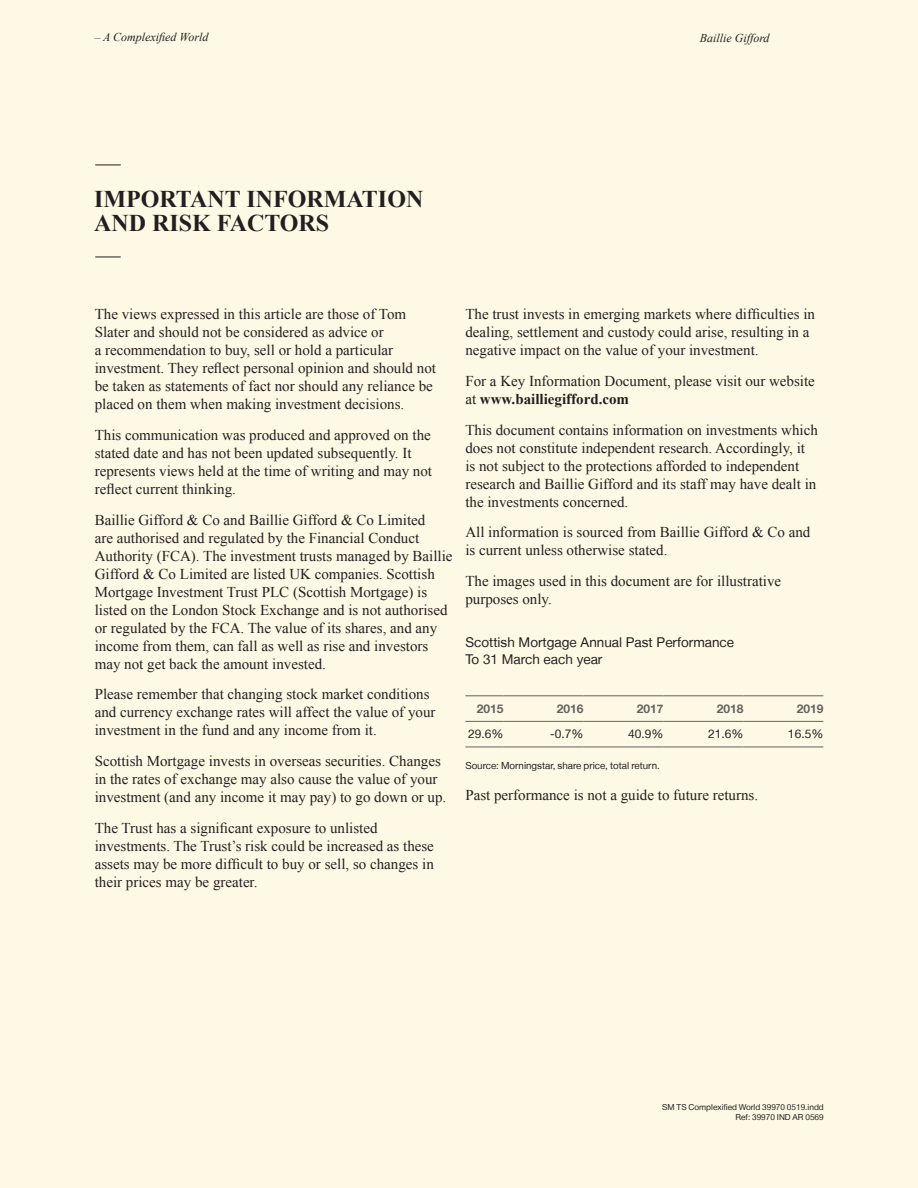
<style>
.page{position:relative;width:918px;height:1188px;background:#fef9e5}
.page>*{position:absolute;margin:0;border:0;box-sizing:border-box;transform-origin:0 0}
.t1{font:700 24px/24px "Times New Roman";color:#231f20}
.t2{font:15px/18px "Times New Roman";color:#231f20}
.t3{font:13.5px/17.2px "Helvetica Neue LT";color:#231f20}
.t4{font:italic 12px "Times New Roman";color:#231f20}
.t5{font:12px "Helvetica Neue LT";color:#231f20}
.t6{font:700 12px "Helvetica Neue LT";color:#626360}
.t7{font:9.75px "Helvetica Neue LT";color:#231f20}
.t8{font:8.25px/9.8px "Helvetica Neue LT";color:#231f20;text-align:right}
.s1{font-weight:700}
</style>
<div class="page">
<svg style="left:95px;top:165px;width:26px;height:1px"></svg>
<svg style="left:95px;top:257px;width:26px;height:1px"></svg>
<hr style="left:465px;top:747px;width:39px;height:1px;background:#626360">
<hr style="left:504px;top:747px;width:80px;height:1px;background:#626360">
<hr style="left:584px;top:747px;width:80px;height:1px;background:#626360">
<hr style="left:664px;top:747px;width:79px;height:1px;background:#626360">
<hr style="left:743px;top:747px;width:80px;height:1px;background:#626360">
<hr style="left:465px;top:696px;width:39px;height:1px;background:#626360">
<hr style="left:504px;top:696px;width:80px;height:1px;background:#626360">
<hr style="left:584px;top:696px;width:80px;height:1px;background:#626360">
<hr style="left:664px;top:696px;width:79px;height:1px;background:#626360">
<hr style="left:743px;top:696px;width:80px;height:1px;background:#626360">
<hr style="left:465px;top:721px;width:39px;height:1px;background:#626360">
<hr style="left:504px;top:721px;width:80px;height:1px;background:#626360">
<hr style="left:584px;top:721px;width:80px;height:1px;background:#626360">
<hr style="left:664px;top:721px;width:79px;height:1px;background:#626360">
<hr style="left:743px;top:721px;width:80px;height:1px;background:#626360">
<p class="t4" style="left:94px;top:29px;width:116px">– A Complexified World</p>
<p class="t4" style="left:700px;top:30px;width:71px">Baillie Gifford</p>
<h1 class="t1" style="left:94px;top:186px;width:331px">IMPORTANT INFORMATION<br>AND RISK FACTORS</h1>
<p class="t2" style="left:95px;top:305px;width:343px">The views expressed in this article are those of Tom Slater and should not be considered as advice or<br>a recommendation to buy, sell or hold a particular investment. They reflect personal opinion and should not be taken as statements of fact nor should any reliance be placed on them when making investment decisions.</p>
<p class="t2" style="left:95px;top:426px;width:339px">This communication was produced and approved on the stated date and has not been updated subsequently. It represents views held at the time of writing and may not reflect current thinking.</p>
<p class="t2" style="left:95px;top:510px;width:359px">Baillie Gifford &amp; Co and Baillie Gifford &amp; Co Limited<br>are authorised and regulated by the Financial Conduct Authority (FCA). The investment trusts managed by Baillie Gifford &amp; Co Limited are listed UK companies. Scottish Mortgage Investment Trust PLC (Scottish Mortgage) is listed on the London Stock Exchange and is not authorised or regulated by the FCA. The value of its shares, and any income from them, can fall as well as rise and investors may not get back the amount invested.</p>
<p class="t2" style="left:95px;top:685px;width:342px">Please remember that changing stock market conditions and currency exchange rates will affect the value of your investment in the fund and any income from it.</p>
<p class="t2" style="left:95px;top:752px;width:353px">Scottish Mortgage invests in overseas securities. Changes in the rates of exchange may also cause the value of your investment (and any income it may pay) to go down or up.</p>
<p class="t2" style="left:95px;top:819px;width:341px">The Trust has a significant exposure to unlisted investments. The Trust’s risk could be increased as these assets may be more difficult to buy or sell, so changes in their prices may be greater.</p>
<p class="t2" style="left:465px;top:305px;width:351px">The trust invests in emerging markets where difficulties in dealing, settlement and custody could arise, resulting in a negative impact on the value of your investment.</p>
<p class="t2" style="left:465px;top:372px;width:351px">For a Key Information Document, please visit our website at <span class="s1">www.bailliegifford.com</span></p>
<p class="t2" style="left:465px;top:420px;width:354px">This document contains information on investments which does not constitute independent research. Accordingly, it is not subject to the protections afforded to independent research and Baillie Gifford and its staff may have dealt in the investments concerned.</p>
<p class="t2" style="left:465px;top:523px;width:347px">All information is sourced from Baillie Gifford &amp; Co and is current unless otherwise stated.</p>
<p class="t2" style="left:465px;top:572px;width:317px">The images used in this document are for illustrative purposes only.</p>
<p class="t3" style="left:465px;top:633px;width:270px">Scottish Mortgage Annual Past Performance<br>To 31 March each year</p>
<p class="t6" style="left:477px;top:701px;width:28px">2015</p>
<p class="t6" style="left:557px;top:701px;width:28px">2016</p>
<p class="t6" style="left:637px;top:701px;width:28px">2017</p>
<p class="t6" style="left:717px;top:701px;width:28px">2018</p>
<p class="t6" style="left:797px;top:701px;width:28px">2019</p>
<p class="t5" style="left:468px;top:727px;width:37px">29.6%</p>
<p class="t5" style="left:550px;top:727px;width:35px">-0.7%</p>
<p class="t5" style="left:628px;top:727px;width:37px">40.9%</p>
<p class="t5" style="left:708px;top:727px;width:37px">21.6%</p>
<p class="t5" style="left:788px;top:727px;width:37px">16.5%</p>
<p class="t7" style="left:465px;top:760px;width:196px">Source: Morningstar, share price, total return.</p>
<p class="t2" style="left:465px;top:786px;width:294px">Past performance is not a guide to future returns.</p>
<p class="t8" style="left:662px;top:1102px;width:163px">SM TS Complexified World 39970 0519.indd<br>Ref: 39970 IND AR 0569</p>
</div>
